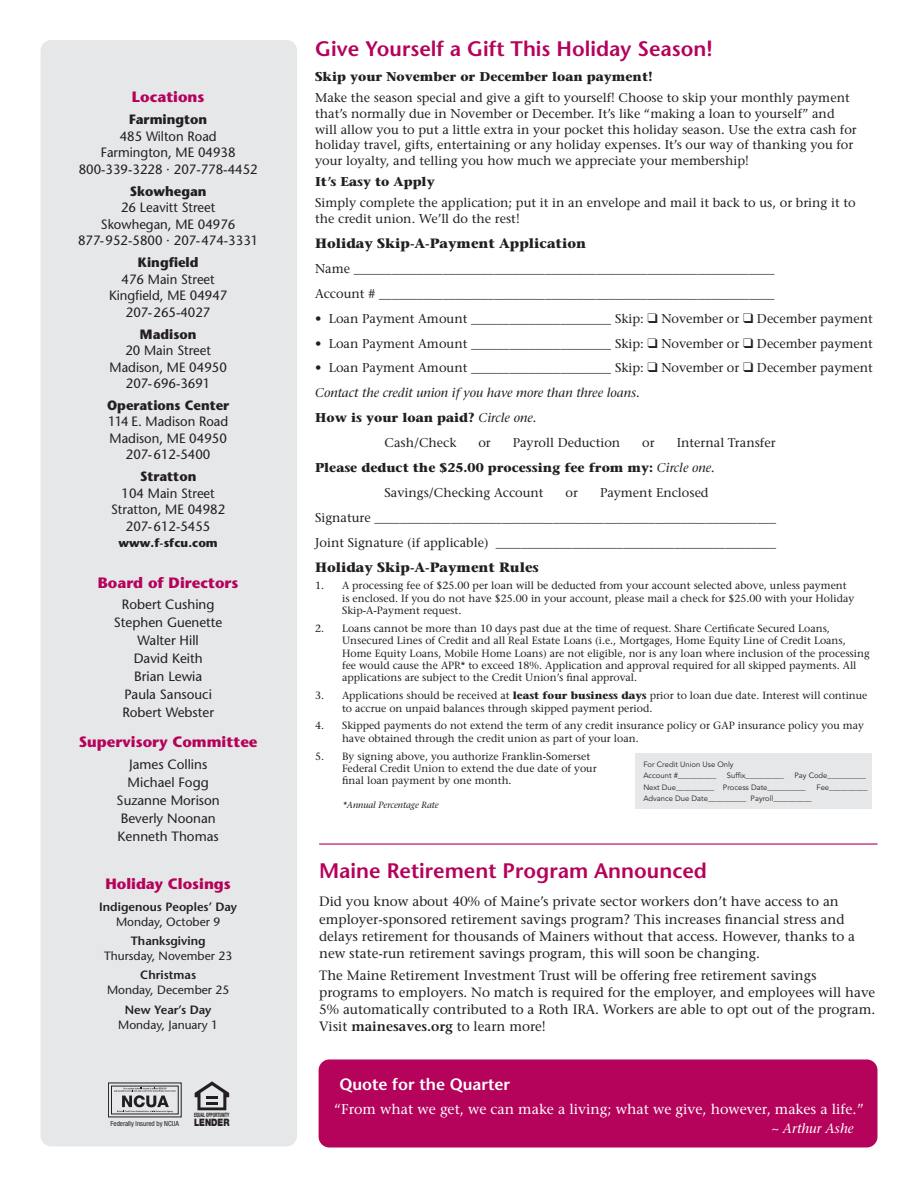
<style>
.page{position:relative;width:918px;height:1188px;background:#fff}
.page>*{position:absolute;margin:0;border:0;box-sizing:border-box;transform-origin:0 0}
.FS_Heads{font:600 21px "Stone Sans Std";color:#b5025b}
.FranklinSom_Headline{font:600 16.5px "Stone Sans Std";color:#fff}
.FS_Heads-2{font:700 15px "Stone Sans Std";color:#b5025b}
.FS_Bodycopy_copy{font:500 14.25px "Stone Serif Std";color:#fff}
.t1{font:500 13.5px/17.2px "Stone Serif Std";color:#231f20}
.locations{font:500 13.5px/16.5px "Stone Sans Std";color:#231f20;text-align:center}
.FS_Heads-3{font:500 13.5px/18px "Stone Sans Std";color:#231f20;text-align:center}
.t2{font:700 13.5px "Stone Serif Std";color:#231f20}
.FS_Bodycopy_copy-2{font:italic 500 13.5px "Stone Serif Std";color:#fff}
.t3{font:500 12.75px/15.8px "Stone Serif Std";color:#231f20}
.FS_Heads-4{font:700 12.75px "Stone Serif Std";color:#231f20}
.t4{font:italic 500 12.75px "Stone Serif Std";color:#231f20}
.Location_Head{font:500 12px/15px "Stone Sans Std";color:#231f20;text-align:center}
.Location_Head-2{font:600 12px/15px "Stone Sans Std";color:#231f20;text-align:center}
.locations-2{font:700 12px "Stone Sans Std";color:#231f20}
.t5{font:500 10.5px/12.3px "Stone Serif Std";color:#231f20}
.t6{font:900 10.2px "Helvetica Neue LT Std";color:#231f20;scale:.8 1}
.t7{font:italic 500 9px "Stone Serif Std";color:#231f20}
.t8{font:7.65px/11.2px "Avenir LT Std";color:#231f20}
.t9{font:condensed 7.05px "Helvetica Neue LT Std";color:#231f20}
.t10{font:700 condensed 5.85px "Helvetica Neue LT Std";color:#231f20;scale:.71 1}
.s1{font-weight:700}
.s2{font-weight:500}
.s3{font-weight:600}
.s4{font-weight:500;font-style:italic}
</style>
<div class="page">
<div style="left:41px;top:40px;width:256px;height:1106px;background:#e6e7e9;border-radius:11px"></div>
<div style="left:111px;top:1086px;width:68px;height:28px;border:1px solid #231f20"></div>
<svg style="left:114px;top:1087px;width:62px;height:26px"></svg>
<svg style="left:195px;top:1081px;width:34px;height:29px"></svg>
<hr style="left:319px;top:843px;width:558px;height:2px;background:#b5025b">
<div style="left:319px;top:1059px;width:559px;height:89px;background:#b5025b;border-radius:11px"></div>
<div style="left:635px;top:753px;width:236px;height:56px;background:#e6e7e9"></div>
<p class="FS_Heads-2" style="left:132px;top:88px;width:74px">Locations</p>
<p class="locations" style="left:79px;top:111px;width:181px"><span class="s1">Farmington<br></span>485 Wilton Road<br>Farmington, ME 04938<br>800-339-3228 · 207-778-4452</p>
<p class="locations" style="left:78px;top:183px;width:182px"><span class="s1">Skowhegan<br></span>26 Leavitt Street<br>Skowhegan, ME 04976<br>877-952-5800 · 207-474-3331</p>
<p class="locations" style="left:109px;top:254px;width:120px"><span class="s1">Kingfield<br></span>476 Main Street<br>Kingfield, ME 04947<br>207-265-4027</p>
<p class="locations" style="left:110px;top:326px;width:119px"><span class="s1">Madison<br></span>20 Main Street<br>Madison, ME 04950<br>207-696-3691</p>
<p class="locations" style="left:107px;top:397px;width:124px"><span class="s1">Operations Center<br></span>114 E. Madison Road<br>Madison, ME 04950<br>207-612-5400</p>
<p class="locations" style="left:111px;top:468px;width:116px"><span class="s1">Stratton<br></span>104 Main Street<br>Stratton, ME 04982<br>207-612-5455</p>
<p class="locations-2" style="left:119px;top:536px;width:101px">www.f-sfcu.com</p>
<p class="FS_Heads-2" style="left:98px;top:574px;width:142px">Board of Directors</p>
<p class="FS_Heads-3" style="left:114px;top:596px;width:110px">Robert Cushing<br>Stephen Guenette<br>Walter Hill<br>David Keith<br>Brian Lewia<br>Paula Sansouci<br>Robert Webster</p>
<p class="FS_Heads-2" style="left:79px;top:733px;width:180px">Supervisory Committee</p>
<p class="FS_Heads-3" style="left:117px;top:755px;width:105px">James Collins<br>Michael Fogg<br>Suzanne Morison<br>Beverly Noonan<br>Kenneth Thomas</p>
<p class="FS_Heads-2" style="left:106px;top:875px;width:127px">Holiday Closings</p>
<p class="Location_Head-2" style="left:99px;top:899px;width:140px">Indigenous Peoples’ Day<br><span class="s2">Monday, October 9</span></p>
<p class="Location_Head" style="left:104px;top:933px;width:130px"><span class="s3">Thanksgiving<br></span>Thursday, November 23</p>
<p class="Location_Head" style="left:107px;top:968px;width:124px"><span class="s3">Christmas<br></span>Monday, December 25</p>
<p class="Location_Head" style="left:118px;top:1002px;width:101px"><span class="s3">New Year’s Day<br></span>Monday, January 1</p>
<p class="t9" style="left:111px;top:1119px;width:70px">Federally Insured by NCUA</p>
<p class="t10" style="left:194px;top:1112px;width:51px">EQUAL OPPORTUNITY</p>
<p class="t6" style="left:194px;top:1116px;width:46px">LENDER</p>
<p class="FS_Heads" style="left:315px;top:37px;width:399px">Give Yourself a Gift This Holiday Season!</p>
<p class="FS_Heads-4" style="left:315px;top:68px;width:339px">Skip your November or December loan payment!</p>
<p class="t3" style="left:315px;top:90px;width:543px">Make the season special and give a gift to yourself! Choose to skip your monthly payment that’s normally due in November or December. It’s like “making a loan to yourself” and will allow you to put a little extra in your pocket this holiday season. Use the extra cash for holiday travel, gifts, entertaining or any holiday expenses. It’s our way of thanking you for your loyalty, and telling you how much we appreciate your membership!</p>
<p class="FS_Heads-4" style="left:315px;top:174px;width:121px">It’s Easy to Apply</p>
<p class="t3" style="left:315px;top:195px;width:542px">Simply complete the application; put it in an envelope and mail it back to us, or bring it to the credit union. We’ll do the rest!</p>
<p class="t2" style="left:315px;top:235px;width:273px">Holiday Skip-A-Payment Application</p>
<p class="t3" style="left:315px;top:261px;width:461px">Name __________________________________________________________________</p>
<p class="t3" style="left:315px;top:285px;width:461px">Account # ______________________________________________________________</p>
<p class="t3" style="left:315px;top:310px;width:559px">• Loan Payment Amount ______________________ Skip: ❑ November or ❑ December payment</p>
<p class="t3" style="left:315px;top:335px;width:559px">• Loan Payment Amount ______________________ Skip: ❑ November or ❑ December payment</p>
<p class="t3" style="left:315px;top:360px;width:559px">• Loan Payment Amount ______________________ Skip: ❑ November or ❑ December payment</p>
<p class="t4" style="left:315px;top:386px;width:326px">Contact the credit union if you have more than three loans.</p>
<p class="FS_Heads-4" style="left:315px;top:410px;width:223px">How is your loan paid? <span class="s4">Circle one.</span></p>
<p class="t3" style="left:385px;top:435px;width:73px">Cash/Check</p>
<p class="t3" style="left:478px;top:435px;width:14px">or</p>
<p class="t3" style="left:513px;top:435px;width:109px">Payroll Deduction</p>
<p class="t3" style="left:642px;top:435px;width:14px">or</p>
<p class="t3" style="left:677px;top:435px;width:100px">Internal Transfer</p>
<p class="FS_Heads-4" style="left:315px;top:460px;width:401px">Please deduct the $25.00 processing fee from my: <span class="s4">Circle one.</span></p>
<p class="t3" style="left:385px;top:485px;width:161px">Savings/Checking Account</p>
<p class="t3" style="left:566px;top:485px;width:14px">or</p>
<p class="t3" style="left:600px;top:485px;width:110px">Payment Enclosed</p>
<p class="t3" style="left:315px;top:510px;width:463px">Signature _______________________________________________________________</p>
<p class="t3" style="left:315px;top:534px;width:463px">Joint Signature (if applicable) ____________________________________________</p>
<p class="t2" style="left:315px;top:559px;width:225px">Holiday Skip-A-Payment Rules</p>
<p class="t5" style="left:342px;top:580px;width:514px;text-indent:-27px">1. A processing fee of $25.00 per loan will be deducted from your account selected above, unless payment is enclosed. If you do not have $25.00 in your account, please mail a check for $25.00 with your Holiday<br>Skip-A-Payment request.</p>
<p class="t5" style="left:342px;top:622px;width:529px;text-indent:-27px">2. Loans cannot be more than 10 days past due at the time of request. Share Certificate Secured Loans, Unsecured Lines of Credit and all Real Estate Loans (i.e., Mortgages, Home Equity Line of Credit Loans, Home Equity Loans, Mobile Home Loans) are not eligible, nor is any loan where inclusion of the processing fee would cause the APR* to exceed 18%. Application and approval required for all skipped payments. All applications are subject to the Credit Union’s final approval.</p>
<p class="t5" style="left:342px;top:689px;width:527px;text-indent:-27px">3. Applications should be received at <span class="s1">least four business days</span> prior to loan due date. Interest will continue to accrue on unpaid balances through skipped payment period.</p>
<p class="t5" style="left:342px;top:720px;width:523px;text-indent:-27px">4. Skipped payments do not extend the term of any credit insurance policy or GAP insurance policy you may have obtained through the credit union as part of your loan.</p>
<p class="t5" style="left:342px;top:750px;width:256px;text-indent:-27px">5. By signing above, you authorize Franklin-Somerset<br>Federal Credit Union to extend the due date of your final loan payment by one month.</p>
<p class="t8" style="left:643px;top:759px;width:92px">For Credit Union Use Only</p>
<p class="t8" style="left:643px;top:770px;width:74px">Account #__________</p>
<p class="t8" style="left:727px;top:770px;width:58px">Suffix__________</p>
<p class="t8" style="left:643px;top:770px;width:224px;text-indent:151px">Pay Code__________<br>Next Due__________ Process Date__________</p>
<p class="t8" style="left:816px;top:781px;width:53px">Fee__________</p>
<p class="t7" style="left:342px;top:800px;width:98px">*Annual Percentage Rate</p>
<p class="t8" style="left:643px;top:793px;width:170px">Advance Due Date__________ Payroll__________</p>
<p class="FS_Heads" style="left:319px;top:858px;width:389px">Maine Retirement Program Announced</p>
<p class="t1" style="left:319px;top:893px;width:538px">Did you know about 40% of Maine’s private sector workers don’t have access to an employer-sponsored retirement savings program? This increases financial stress and delays retirement for thousands of Mainers without that access. However, thanks to a new state-run retirement savings program, this will soon be changing.</p>
<p class="t1" style="left:319px;top:966px;width:558px">The Maine Retirement Investment Trust will be offering free retirement savings programs to employers. No match is required for the employer, and employees will have 5% automatically contributed to a Roth IRA. Workers are able to opt out of the program.<br>Visit <span class="s3">mainesaves.org</span> to learn more!</p>
<p class="FranklinSom_Headline" style="left:339px;top:1074px;width:172px">Quote for the Quarter</p>
<p class="FS_Bodycopy_copy" style="left:334px;top:1100px;width:531px">“From what we get, we can make a living; what we give, however, makes a life.”</p>
<p class="FS_Bodycopy_copy-2" style="left:771px;top:1121px;width:84px">~ Arthur Ashe</p>
</div>
